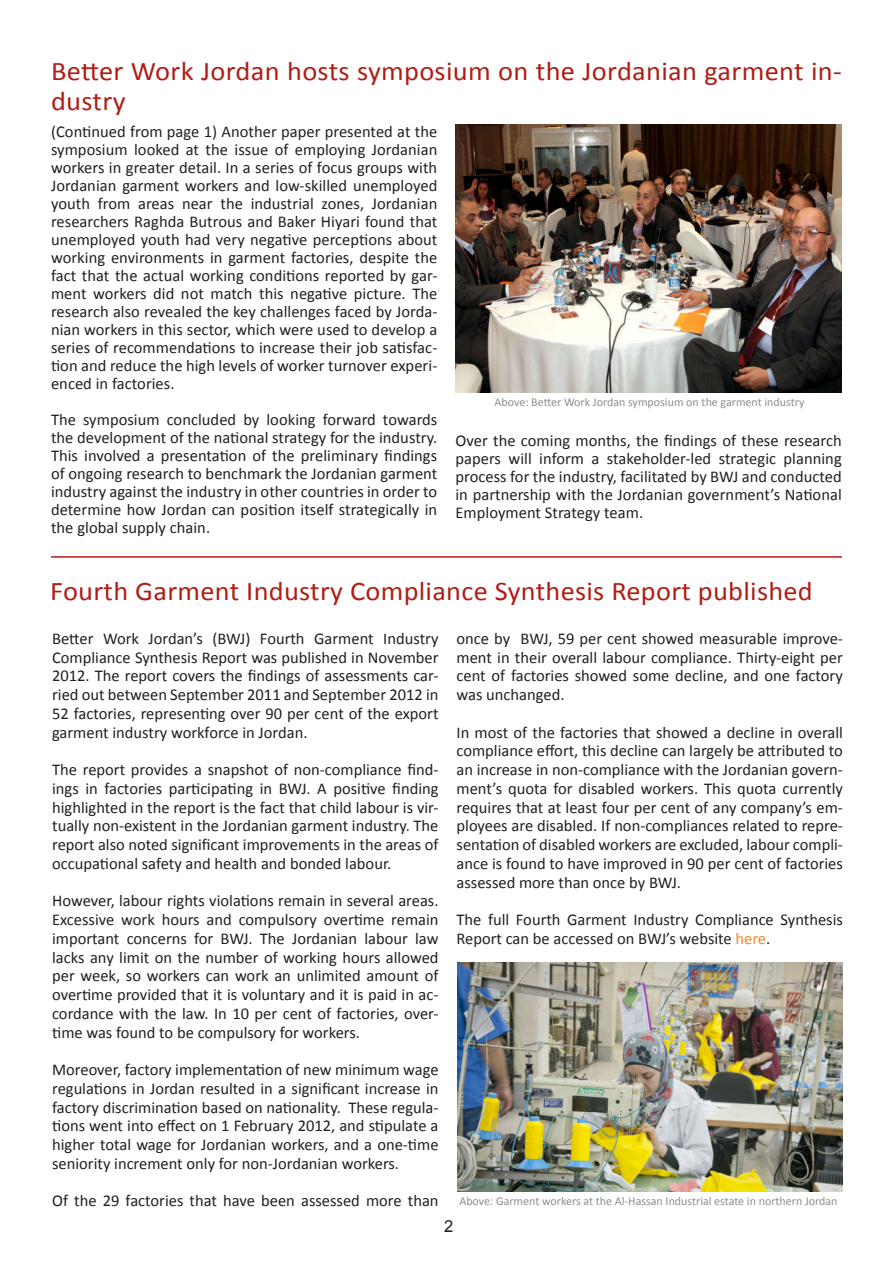
<style>
.page{position:relative;width:893px;height:1263px;background:#fff}
.page>*{position:absolute;margin:0;border:0;box-sizing:border-box;transform-origin:0 0}
.t1{font:27px/30px "Calibri";letter-spacing:.01em;color:#af1e15;scale:1.05 1}
.t2{font:16.5px/18.8px "Calibri";color:#231f20;text-align:justify}
.t3{font:16.5px "Arial";color:#231f20}
.t4{font:12px "Calibri";color:#8c8e91}
.s1{color:#f38829}
</style>
<div class="page">
<hr style="left:51px;top:556px;width:791px;height:2px;background:#af1e15">
<img style="left:455px;top:124px;width:387px;height:269px">
<img style="left:457px;top:963px;width:385px;height:229px">
<h1 class="t1" style="left:51px;top:55px;width:755px">Better Work Jordan hosts symposium on the Jordanian garment in&shy;dustry</h1>
<p class="t2" style="left:51px;top:121px;width:388px;line-height:18px">(Continued from page 1) Another paper presented at the symposium looked at the issue of employing Jordanian workers in greater detail. In a series of focus groups with Jordanian garment workers and low-skilled unemployed youth from areas near the industrial zones, Jordanian researchers Raghda Butrous and Baker Hiyari found that unemployed youth had very negative perceptions about working environments in garment factories, despite the fact that the actual working conditions reported by gar&shy;ment workers did not match this negative picture. The research also revealed the key challenges faced by Jorda&shy;nian workers in this sector, which were used to develop a series of recommendations to increase their job satisfac&shy;tion and reduce the high levels of worker turnover experi&shy;enced in factories.</p>
<p class="t2" style="left:51px;top:409px;width:388px;line-height:18px">The symposium concluded by looking forward towards the development of the national strategy for the industry.<br>This involved a presentation of the preliminary findings of ongoing research to benchmark the Jordanian garment industry against the industry in other countries in order to determine how Jordan can position itself strategically in the global supply chain.</p>
<p class="t4" style="left:494px;top:395px;width:311px">Above: Better Work Jordan symposium on the garment industry</p>
<p class="t2" style="left:455px;top:430px;width:388px;line-height:18px">Over the coming months, the findings of these research papers will inform a stakeholder-led strategic planning process for the industry, facilitated by BWJ and conducted in partnership with the Jordanian government’s National Employment Strategy team.</p>
<h1 class="t1" style="left:50px;top:574px;width:728px">Fourth Garment Industry Compliance Synthesis Report published</h1>
<p class="t2" style="left:52px;top:628px;width:388px">Better Work Jordan’s (BWJ) Fourth Garment Industry Compliance Synthesis Report was published in November 2012. The report covers the findings of assessments car&shy;ried out between September 2011 and September 2012 in 52 factories, representing over 90 per cent of the export garment industry workforce in Jordan.</p>
<p class="t2" style="left:52px;top:759px;width:388px">The report provides a snapshot of non-compliance find&shy;ings in factories participating in BWJ. A positive finding highlighted in the report is the fact that child labour is vir&shy;tually non-existent in the Jordanian garment industry. The report also noted significant improvements in the areas of occupational safety and health and bonded labour.</p>
<p class="t2" style="left:52px;top:891px;width:388px">However, labour rights violations remain in several areas.<br>Excessive work hours and compulsory overtime remain important concerns for BWJ. The Jordanian labour law lacks any limit on the number of working hours allowed per week, so workers can work an unlimited amount of overtime provided that it is voluntary and it is paid in ac&shy;cordance with the law. In 10 per cent of factories, over&shy;time was found to be compulsory for workers.</p>
<p class="t2" style="left:52px;top:1059px;width:388px">Moreover, factory implementation of new minimum wage regulations in Jordan resulted in a significant increase in factory discrimination based on nationality. These regula&shy;tions went into effect on 1 February 2012, and stipulate a higher total wage for Jordanian workers, and a one-time seniority increment only for non-Jordanian workers.</p>
<p class="t2" style="left:52px;top:1191px;width:388px">Of the 29 factories that have been assessed more than</p>
<p class="t2" style="left:457px;top:628px;width:388px">once by BWJ, 59 per cent showed measurable improve&shy;ment in their overall labour compliance. Thirty-eight per cent of factories showed some decline, and one factory was unchanged.</p>
<p class="t2" style="left:457px;top:722px;width:388px">In most of the factories that showed a decline in overall compliance effort, this decline can largely be attributed to an increase in non-compliance with the Jordanian govern&shy;ment’s quota for disabled workers. This quota currently requires that at least four per cent of any company’s em&shy;ployees are disabled. If non-compliances related to repre&shy;sentation of disabled workers are excluded, labour compli&shy;ance is found to have improved in 90 per cent of factories assessed more than once by BWJ.</p>
<p class="t2" style="left:457px;top:909px;width:388px">The full Fourth Garment Industry Compliance Synthesis<br>Report can be accessed on BWJ’s website <span class="s1">here</span>.</p>
<p class="t4" style="left:459px;top:1193px;width:380px">Above: Garment workers at the Al-Hassan Industrial estate in northern Jordan</p>
<p class="t3" style="left:444px;top:1220px;width:11px">2</p>
</div>
